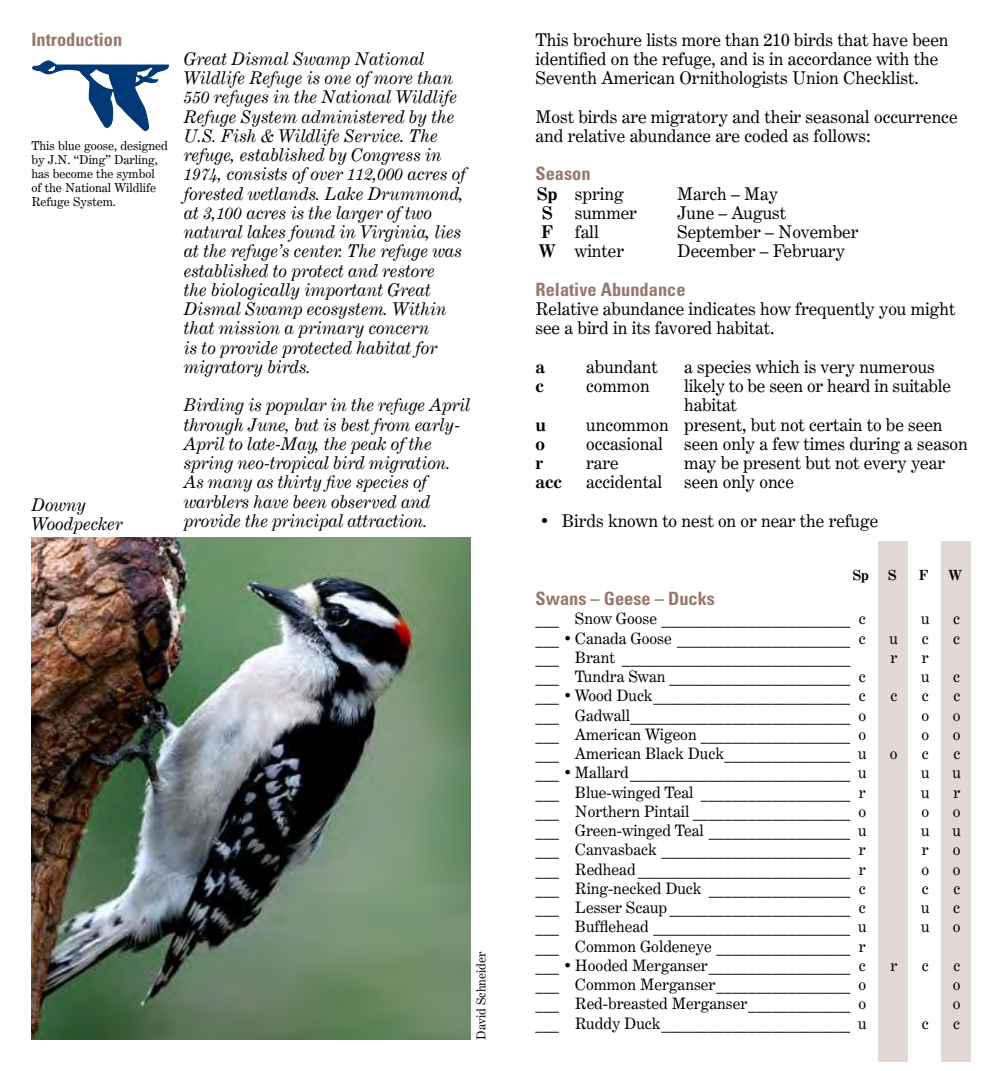
<style>
.page{position:relative;width:1008px;height:1071px;background:#fff}
.page>*{position:absolute;margin:0;border:0;box-sizing:border-box;transform-origin:0 0}
.t1{font:700 condensed 18.38px "Univers";color:#97796b}
.t2{font:italic 17.5px/19.2px "Century Expanded BT";color:#000}
.t3{font:17.5px/19.2px "Century Expanded BT";color:#000}
.t4{font:700 17.5px "Century Expanded BT";color:#000}
.t5{font:15.75px/19.2px "Century Expanded BT";color:#000}
.t6{font:700 14px "Century Expanded BT";color:#000}
.t7{font:12.25px/14px "Century Expanded BT";color:#000}
.s1{font-weight:700}
</style>
<div class="page">
<div style="left:942px;top:541px;width:29px;height:521px;background:#e2d9d4"></div>
<div style="left:878px;top:541px;width:29px;height:521px;background:#e2d9d4"></div>
<svg style="left:32px;top:61px;width:137px;height:70px"></svg>
<img style="left:32px;top:538px;width:438px;height:502px">
<p class="t1" style="left:32px;top:28px;width:92px">Introduction</p>
<p class="t7" style="left:31px;top:138px;width:138px">This blue goose, designed by J.N. “Ding” Darling, has become the symbol<br>of the National Wildlife<br>Refuge System.</p>
<p class="t2" style="left:32px;top:495px;width:93px">Downy<br>Woodpecker</p>
<p class="t2" style="left:184px;top:49px;width:283px">Great Dismal Swamp National Wildlife Refuge is one of more than 550 refuges in the National Wildlife Refuge System administered by the U.S. Fish &amp; Wildlife Service. The refuge, established by Congress in 1974, consists of over 112,000 acres of forested wetlands. Lake Drummond, at 3,100 acres is the larger of two natural lakes found in Virginia, lies at the refuge’s center. The refuge was established to protect and restore<br>the biologically important Great Dismal Swamp ecosystem. Within that mission a primary concern<br>is to provide protected habitat for migratory birds.</p>
<p class="t2" style="left:184px;top:395px;width:288px">Birding is popular in the refuge April through June, but is best from early-April to late-May, the peak of the spring neo-tropical bird migration.<br>As many as thirty five species of warblers have been observed and provide the principal attraction.</p>
<p class="t7" style="left:474px;top:1040px;width:89px;rotate:-90deg">David Schneider</p>
<p class="t3" style="left:536px;top:30px;width:415px">This brochure lists more than 210 birds that have been identified on the refuge, and is in accordance with the<br>Seventh American Ornithologists Union Checklist.</p>
<p class="t3" style="left:536px;top:107px;width:424px">Most birds are migratory and their seasonal occurrence and relative abundance are coded as follows:</p>
<p class="t1" style="left:536px;top:163px;width:57px">Season</p>
<p class="t3" style="left:537px;top:184px;width:88px"><span class="s1">Sp</span> spring</p>
<p class="t3" style="left:677px;top:184px;width:102px">March – May</p>
<p class="t4" style="left:542px;top:202px;width:12px">S</p>
<p class="t3" style="left:575px;top:203px;width:64px">summer</p>
<p class="t3" style="left:677px;top:203px;width:110px">June – August</p>
<p class="t3" style="left:541px;top:222px;width:59px"><span class="s1">F</span> fall</p>
<p class="t3" style="left:677px;top:222px;width:183px">September – November</p>
<p class="t3" style="left:539px;top:241px;width:87px"><span class="s1">W</span> winter</p>
<p class="t3" style="left:677px;top:241px;width:169px">December – February</p>
<p class="t1" style="left:536px;top:278px;width:152px">Relative Abundance</p>
<p class="t3" style="left:536px;top:299px;width:421px">Relative abundance indicates how frequently you might see a bird in its favored habitat.</p>
<p class="t4" style="left:536px;top:356px;width:11px">a</p>
<p class="t3" style="left:586px;top:357px;width:73px">abundant</p>
<p class="t3" style="left:684px;top:357px;width:252px">a species which is very numerous</p>
<p class="t4" style="left:536px;top:375px;width:10px">c</p>
<p class="t3" style="left:586px;top:376px;width:65px">common</p>
<p class="t3" style="left:684px;top:376px;width:268px">likely to be seen or heard in suitable habitat</p>
<p class="t4" style="left:536px;top:413px;width:12px">u</p>
<p class="t3" style="left:586px;top:415px;width:358px">uncommon present, but not certain to be seen</p>
<p class="t4" style="left:536px;top:433px;width:11px">o</p>
<p class="t3" style="left:586px;top:434px;width:383px">occasional seen only a few times during a season</p>
<p class="t4" style="left:536px;top:452px;width:9px">r</p>
<p class="t3" style="left:586px;top:453px;width:34px">rare</p>
<p class="t3" style="left:684px;top:453px;width:262px">may be present but not every year</p>
<p class="t4" style="left:536px;top:471px;width:28px">acc</p>
<p class="t3" style="left:586px;top:472px;width:209px">accidental seen only once</p>
<p class="t3" style="left:539px;top:511px;width:340px">• Birds known to nest on or near the refuge</p>
<p class="t6" style="left:853px;top:567px;width:18px">Sp</p>
<p class="t6" style="left:888px;top:567px;width:10px">S</p>
<p class="t6" style="left:919px;top:567px;width:11px">F</p>
<p class="t6" style="left:948px;top:567px;width:15px">W</p>
<p class="t1" style="left:536px;top:587px;width:181px">Swans – Geese – Ducks</p>
<p class="t5" style="left:536px;top:609px;width:332px">___ Snow Goose ________________________ c</p>
<p class="t5" style="left:921px;top:609px;width:10px">u</p>
<p class="t5" style="left:953px;top:609px;width:8px">c</p>
<p class="t5" style="left:536px;top:628px;width:332px">___ • Canada Goose ______________________ c</p>
<p class="t5" style="left:890px;top:628px;width:10px">u</p>
<p class="t5" style="left:922px;top:628px;width:8px">c</p>
<p class="t5" style="left:953px;top:628px;width:8px">c</p>
<p class="t5" style="left:536px;top:647px;width:316px">___ Brant _____________________________</p>
<p class="t5" style="left:890px;top:647px;width:8px">r</p>
<p class="t5" style="left:922px;top:647px;width:8px">r</p>
<p class="t5" style="left:536px;top:667px;width:332px">___ Tundra Swan _______________________ c</p>
<p class="t5" style="left:921px;top:667px;width:10px">u</p>
<p class="t5" style="left:953px;top:667px;width:8px">c</p>
<p class="t5" style="left:536px;top:686px;width:332px">___ • Wood Duck_________________________ c</p>
<p class="t5" style="left:890px;top:686px;width:8px">c</p>
<p class="t5" style="left:922px;top:686px;width:8px">c</p>
<p class="t5" style="left:953px;top:686px;width:8px">c</p>
<p class="t5" style="left:536px;top:705px;width:332px">___ Gadwall____________________________ o</p>
<p class="t5" style="left:921px;top:705px;width:9px">o</p>
<p class="t5" style="left:953px;top:705px;width:9px">o</p>
<p class="t5" style="left:536px;top:724px;width:332px">___ American Wigeon ___________________ o</p>
<p class="t5" style="left:921px;top:724px;width:9px">o</p>
<p class="t5" style="left:953px;top:724px;width:9px">o</p>
<p class="t5" style="left:536px;top:744px;width:333px">___ American Black Duck________________ u</p>
<p class="t5" style="left:890px;top:744px;width:9px">o</p>
<p class="t5" style="left:922px;top:744px;width:8px">c</p>
<p class="t5" style="left:953px;top:744px;width:8px">c</p>
<p class="t5" style="left:536px;top:763px;width:333px">___ • Mallard____________________________ u</p>
<p class="t5" style="left:921px;top:763px;width:10px">u</p>
<p class="t5" style="left:953px;top:763px;width:10px">u</p>
<p class="t5" style="left:536px;top:782px;width:332px">___ Blue-winged Teal ___________________ r</p>
<p class="t5" style="left:921px;top:782px;width:10px">u</p>
<p class="t5" style="left:953px;top:782px;width:8px">r</p>
<p class="t5" style="left:536px;top:801px;width:332px">___ Northern Pintail ____________________ o</p>
<p class="t5" style="left:921px;top:801px;width:9px">o</p>
<p class="t5" style="left:953px;top:801px;width:9px">o</p>
<p class="t5" style="left:536px;top:821px;width:333px">___ Green-winged Teal __________________ u</p>
<p class="t5" style="left:921px;top:821px;width:10px">u</p>
<p class="t5" style="left:953px;top:821px;width:10px">u</p>
<p class="t5" style="left:536px;top:840px;width:332px">___ Canvasback ________________________ r</p>
<p class="t5" style="left:922px;top:840px;width:8px">r</p>
<p class="t5" style="left:953px;top:840px;width:9px">o</p>
<p class="t5" style="left:536px;top:859px;width:332px">___ Redhead ___________________________ r</p>
<p class="t5" style="left:921px;top:859px;width:9px">o</p>
<p class="t5" style="left:953px;top:859px;width:9px">o</p>
<p class="t5" style="left:536px;top:878px;width:332px">___ Ring-necked Duck __________________ c</p>
<p class="t5" style="left:922px;top:878px;width:8px">c</p>
<p class="t5" style="left:953px;top:878px;width:8px">c</p>
<p class="t5" style="left:536px;top:898px;width:332px">___ Lesser Scaup_______________________ c</p>
<p class="t5" style="left:921px;top:898px;width:10px">u</p>
<p class="t5" style="left:953px;top:898px;width:8px">c</p>
<p class="t5" style="left:536px;top:917px;width:333px">___ Bufflehead _________________________ u</p>
<p class="t5" style="left:921px;top:917px;width:10px">u</p>
<p class="t5" style="left:953px;top:917px;width:9px">o</p>
<p class="t5" style="left:536px;top:936px;width:332px">___ Common Goldeneye _________________ r ___ • Hooded Merganser__________________ c</p>
<p class="t5" style="left:890px;top:955px;width:8px">r</p>
<p class="t5" style="left:922px;top:955px;width:8px">c</p>
<p class="t5" style="left:953px;top:955px;width:8px">c</p>
<p class="t5" style="left:536px;top:975px;width:332px">___ Common Merganser_________________ o</p>
<p class="t5" style="left:953px;top:975px;width:9px">o</p>
<p class="t5" style="left:536px;top:994px;width:332px">___ Red-breasted Merganser_____________ o</p>
<p class="t5" style="left:953px;top:994px;width:9px">o</p>
<p class="t5" style="left:536px;top:1013px;width:333px">___ Ruddy Duck________________________ u</p>
<p class="t5" style="left:922px;top:1013px;width:8px">c</p>
<p class="t5" style="left:953px;top:1013px;width:8px">c</p>
</div>
